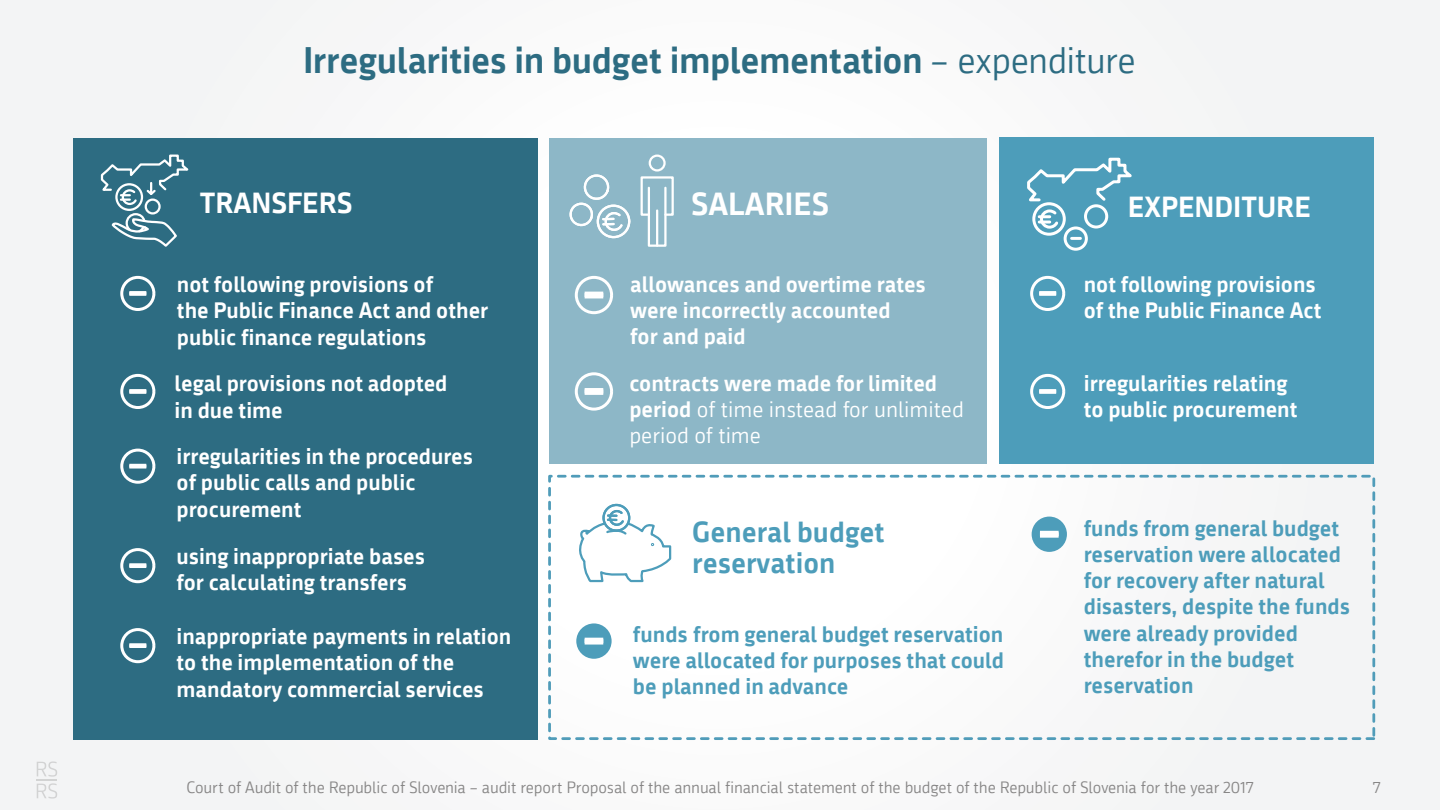
<style>
.page{position:relative;width:1440px;height:810px;background:#f6f6f7}
.page>*{position:absolute;margin:0;border:0;box-sizing:border-box;transform-origin:0 0}
.t1{font:700 36px "Republika";letter-spacing:-.01em;color:#2d6c82}
.t2{font:700 31.12px "Republika";color:#fff}
.t3{font:700 28.35px/31px "Republika";color:#4d9dba}
.t4{font:700 28.35px "Republika";color:#fff}
.t5{font:700 21.83px/26.2px "Republika";color:#4d9dba;text-align:justify}
.t6{font:21.83px/26.2px "Republika";color:#fff}
.t7{font:700 21.83px/26.2px "Republika";color:#fff}
.t8{font:700 21.75px/26.6px "Republika";color:#fff}
.t9{font:15.98px "Republika";letter-spacing:-.01em;color:#878686}
.s1{font-weight:400}
.s2{font-weight:700}
</style>
<div class="page">
<svg style="left:37px;top:761px;width:20px;height:16px"></svg>
<hr style="left:37px;top:779px;width:20px;height:2px;background:#878686">
<svg style="left:37px;top:783px;width:20px;height:16px"></svg>
<div style="left:1000px;top:138px;width:374px;height:326px;background:#4d9dba"></div>
<div style="left:73px;top:138px;width:465px;height:602px;background:#2d6c82"></div>
<div style="left:549px;top:138px;width:438px;height:326px;background:#8db7c7"></div>
<div style="left:649px;top:155px;width:17px;height:17px;border:2px solid #fff;border-radius:50%"></div>
<div style="left:1032px;top:517px;width:35px;height:35px;background:#4d9dba;border-radius:50%"></div>
<div style="left:1040px;top:531px;width:19px;height:7px;background:#fff"></div>
<div style="left:576px;top:623px;width:36px;height:36px;background:#4d9dba;border-radius:50%"></div>
<div style="left:585px;top:638px;width:18px;height:7px;background:#fff"></div>
<svg style="left:569px;top:174px;width:106px;height:409px"></svg>
<div style="left:1030px;top:374px;width:35px;height:35px;border:3px solid #fff;border-radius:50%"></div>
<div style="left:1039px;top:389px;width:17px;height:5px;background:#fff"></div>
<div style="left:1030px;top:276px;width:35px;height:35px;border:3px solid #fff;border-radius:50%"></div>
<div style="left:1039px;top:291px;width:17px;height:5px;background:#fff"></div>
<div style="left:120px;top:449px;width:35px;height:35px;border:3px solid #fff;border-radius:50%"></div>
<div style="left:129px;top:464px;width:17px;height:5px;background:#fff"></div>
<div style="left:120px;top:374px;width:35px;height:35px;border:3px solid #fff;border-radius:50%"></div>
<div style="left:129px;top:389px;width:17px;height:5px;background:#fff"></div>
<div style="left:120px;top:548px;width:35px;height:35px;border:3px solid #fff;border-radius:50%"></div>
<div style="left:129px;top:563px;width:17px;height:5px;background:#fff"></div>
<div style="left:120px;top:628px;width:35px;height:35px;border:3px solid #fff;border-radius:50%"></div>
<div style="left:129px;top:643px;width:17px;height:5px;background:#fff"></div>
<div style="left:120px;top:276px;width:35px;height:35px;border:3px solid #fff;border-radius:50%"></div>
<div style="left:129px;top:291px;width:17px;height:5px;background:#fff"></div>
<div style="left:1032px;top:202px;width:34px;height:34px;border:3px solid #fff;border-radius:50%"></div>
<svg style="left:1027px;top:157px;width:105px;height:73px"></svg>
<div style="left:1064px;top:226px;width:24px;height:25px;border:3px solid #fff;border-radius:50%"></div>
<div style="left:1084px;top:204px;width:24px;height:25px;border:3px solid #fff;border-radius:50%"></div>
<svg style="left:1072px;top:237px;width:8px;height:3px"></svg>
<div style="left:115px;top:183px;width:28px;height:28px;border:2px solid #fff;border-radius:50%"></div>
<div style="left:145px;top:199px;width:16px;height:16px;border:2px solid #fff;border-radius:50%"></div>
<svg style="left:111px;top:212px;width:66px;height:35px"></svg>
<svg style="left:100px;top:154px;width:89px;height:52px"></svg>
<div style="left:548px;top:475px;width:827px;height:265px;border:3px dashed #509cb9"></div>
<h1 class="t1" style="left:303px;top:34px;width:834px">Irregularities in budget implementation <span class="s1">– expenditure</span></h1>
<h3 class="t4" style="left:200px;top:182px;width:154px">TRANSFERS</h3>
<p class="t8" style="left:177px;top:269px;width:313px">not following provisions of<br>the Public Finance Act and other public finance regulations</p>
<p class="t8" style="left:175px;top:369px;width:274px">legal provisions not adopted in due time</p>
<p class="t8" style="left:177px;top:442px;width:298px">irregularities in the procedures of public calls and public procurement</p>
<p class="t8" style="left:177px;top:541px;width:250px">using inappropriate bases for calculating transfers</p>
<p class="t8" style="left:177px;top:622px;width:336px">inappropriate payments in relation to the implementation of the mandatory commercial services</p>
<h2 class="t2" style="left:691px;top:181px;width:139px">SALARIES</h2>
<h3 class="t4" style="left:1128px;top:186px;width:185px">EXPENDITURE</h3>
<p class="t7" style="left:630px;top:270px;width:297px">allowances and overtime rates were incorrectly accounted<br>for and paid</p>
<p class="t6" style="left:629px;top:369px;width:336px"><span class="s2">contracts were made for limited period</span> of time instead for unlimited period of time</p>
<h3 class="t3" style="left:692px;top:515px;width:194px">General budget reservation</h3>
<p class="t5" style="left:633px;top:620px;width:373px">funds from general budget reservation were allocated for purposes that could be planned in advance</p>
<p class="t8" style="left:1084px;top:269px;width:239px">not following provisions of the Public Finance Act</p>
<p class="t8" style="left:1084px;top:369px;width:215px;line-height:26.1px">irregularities relating to public procurement</p>
<p class="t5" style="left:1084px;top:514px;width:268px;text-align:left">funds from general budget reservation were allocated for recovery after natural disasters, despite the funds were already provided therefor in the budget reservation</p>
<p class="t9" style="left:186px;top:777px;width:1069px">Court of Audit of the Republic of Slovenia – audit report Proposal of the annual financial statement of the budget of the Republic of Slovenia for the year 2017</p>
<p class="t9" style="left:1373px;top:777px;width:9px">7</p>
</div>
